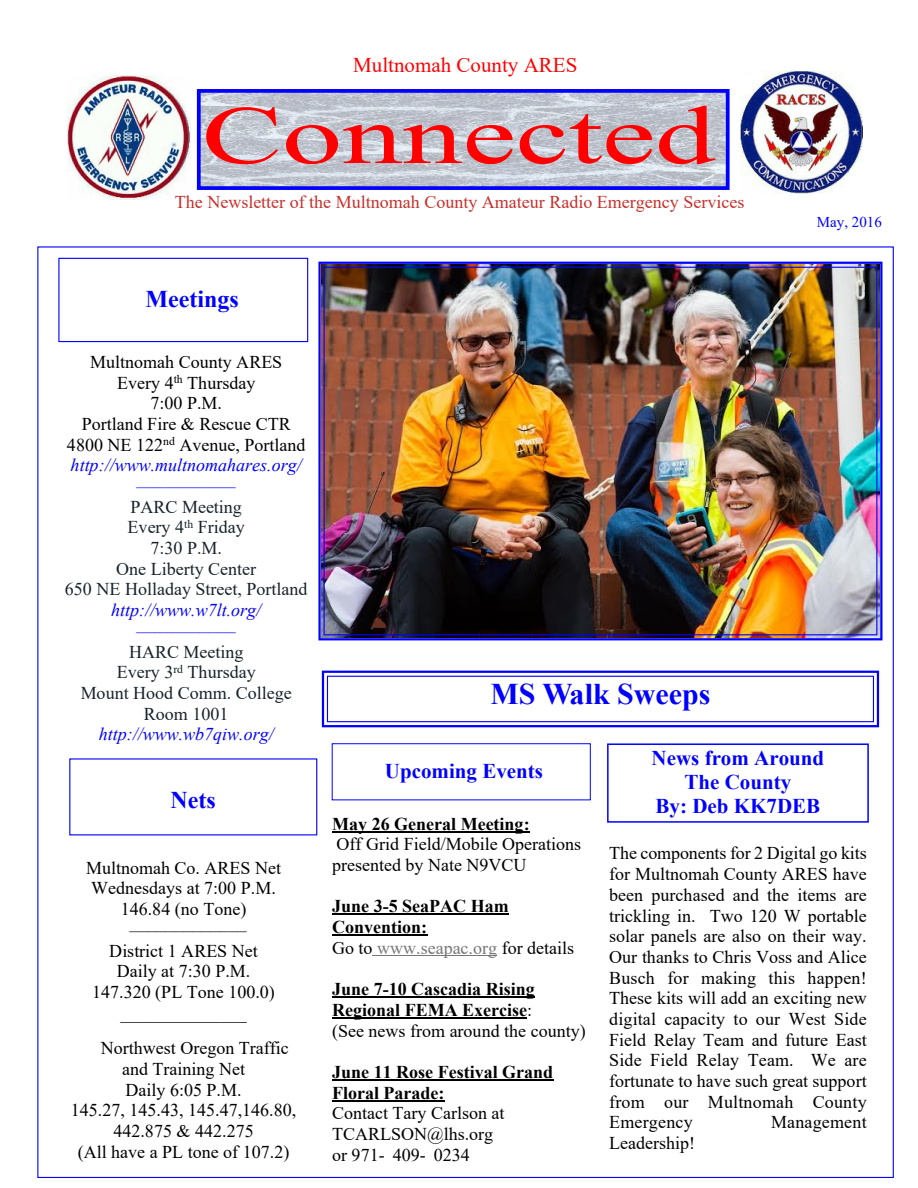
<style>
.page{position:relative;width:918px;height:1188px;background:#fff}
.page>*{position:absolute;margin:0;border:0;box-sizing:border-box;transform-origin:0 0}
.t1{font:82.5px "Times New Roman";color:#f00;scale:1.46 1}
.t2{font:700 30px "Times New Roman";color:#00f}
.t3{font:700 24px "Times New Roman";color:#00f}
.t4{font:700 21px/24.2px "Times New Roman";color:#00f;text-align:center}
.t5{font:21px "Times New Roman";color:#f00}
.t6{font:18px/20.7px "Times New Roman";color:#000;text-align:center}
.t7{font:700 18px/20.7px "Times New Roman";color:#000}
.t8{font:18px/20.7px "Times New Roman";color:#17232b;text-align:center}
.t9{font:18px "Times New Roman";color:#c6302b}
.t10{font:italic 18px "Times New Roman";color:#00f}
.t11{font:18px "Times New Roman";color:#00f}
.t12{font:15px "Times New Roman";color:#00f}
.s1{font-style:italic;color:#00f}
.s2{font-weight:400}
.s3{font-weight:400;color:#777}
</style>
<div class="page">
<div style="left:37px;top:246px;width:857px;height:932px;background:#fff;border:1px solid #00f"></div>
<img style="left:202px;top:94px;width:523px;height:91px">
<div style="left:197px;top:89px;width:533px;height:101px;border:4px solid #00f"></div>
<img style="left:68px;top:75px;width:122px;height:124px">
<img style="left:740px;top:71px;width:122px;height:123px">
<div style="left:58px;top:258px;width:250px;height:84px;border:1px solid #00f"></div>
<div style="left:332px;top:743px;width:259px;height:57px;border:1px solid #00f"></div>
<svg style="left:322px;top:671px;width:557px;height:56px"></svg>
<div style="left:607px;top:743px;width:262px;height:80px;border:2px solid #00f"></div>
<hr style="left:332px;top:831px;width:198px;height:1px;background:#000">
<hr style="left:332px;top:914px;width:177px;height:1px;background:#000">
<hr style="left:332px;top:934px;width:95px;height:2px;background:#000">
<hr style="left:373px;top:955px;width:124px;height:1px;background:#777">
<hr style="left:332px;top:996px;width:203px;height:2px;background:#000">
<hr style="left:332px;top:1017px;width:195px;height:2px;background:#000">
<hr style="left:332px;top:1079px;width:221px;height:2px;background:#000">
<hr style="left:332px;top:1100px;width:113px;height:1px;background:#000">
<img style="left:318px;top:262px;width:564px;height:378px">
<p class="t5" style="left:353px;top:58px;width:226px">Multnomah County ARES</p>
<h1 class="t1" style="left:202px;top:106px;width:353px">Connected</h1>
<p class="t9" style="left:175px;top:195px;width:571px">The Newsletter of the Multnomah County Amateur Radio Emergency Services</p>
<h3 class="t3" style="left:146px;top:291px;width:95px">Meetings</h3>
<p class="t6" style="left:67px;top:353px;width:240px">Multnomah County ARES<br>Every 4<sup>th</sup> Thursday<br>7:00 P.M.<br>Portland Fire &amp; Rescue CTR<br>4800 NE 122<sup>nd</sup> Avenue, Portland <span class="s1">http://www.multnomahares.org/</span></p>
<p class="t11" style="left:137px;top:480px;width:101px">—–––––––––</p>
<p class="t8" style="left:65px;top:498px;width:244px">PARC Meeting<br>Every 4<sup>th</sup> Friday<br>7:30 P.M.<br>One Liberty Center<br>650 NE Holladay Street, Portland</p>
<p class="t10" style="left:111px;top:604px;width:152px">http://www.w7lt.org/</p>
<p class="t11" style="left:137px;top:624px;width:101px">—–––––––––</p>
<p class="t8" style="left:81px;top:643px;width:213px">HARC Meeting<br>Every 3<sup>rd</sup> Thursday<br>Mount Hood Comm. College<br>Room 1001</p>
<p class="t10" style="left:99px;top:728px;width:177px">http://www.wb7qiw.org/</p>
<h2 class="t2" style="left:490px;top:684px;width:222px">MS Walk Sweeps</h2>
<p class="t12" style="left:817px;top:216px;width:67px">May, 2016</p>
<h3 class="t3" style="left:171px;top:791px;width:47px">Nets</h3>
<p class="t6" style="left:86px;top:859px;width:197px">Multnomah Co. ARES Net<br>Wednesdays at 7:00 P.M.<br>146.84 (no Tone) —–––––––––––<br>District 1 ARES Net<br>Daily at 7:30 P.M.<br>147.320 (PL Tone 100.0) ______________</p>
<p class="t6" style="left:101px;top:1040px;width:190px">Northwest Oregon Traffic</p>
<p class="t6" style="left:122px;top:1060px;width:125px">and Training Net</p>
<p class="t6" style="left:126px;top:1081px;width:118px">Daily 6:05 P.M.</p>
<p class="t6" style="left:71px;top:1102px;width:227px">145.27, 145.43, 145.47,146.80,</p>
<p class="t6" style="left:113px;top:1122px;width:142px">442.875 &amp; 442.275</p>
<p class="t6" style="left:78px;top:1143px;width:213px">(All have a PL tone of 107.2)</p>
<p class="t4" style="left:385px;top:761px;width:160px">Upcoming Events</p>
<p class="t7" style="left:332px;top:815px;width:199px">May 26 General Meeting:</p>
<p class="t6" style="left:332px;top:836px;width:251px;text-align:left">Off Grid Field/Mobile Operations presented by Nate N9VCU</p>
<p class="t7" style="left:332px;top:898px;width:244px">June 3-5 SeaPAC Ham<br>Convention:<br><span class="s2">Go to</span> <span class="s3">www.seapac.org</span> <span class="s2">for details</span></p>
<p class="t7" style="left:332px;top:981px;width:255px">June 7-10 Cascadia Rising<br>Regional FEMA Exercise<span class="s2">:<br>(See news from around the county)</span></p>
<p class="t7" style="left:332px;top:1063px;width:223px">June 11 Rose Festival Grand<br>Floral Parade:</p>
<p class="t6" style="left:332px;top:1105px;width:174px;text-align:left">Contact Tary Carlson at<br>TCARLSON@lhs.org or 971- 409- 0234</p>
<p class="t4" style="left:652px;top:748px;width:174px">News from Around<br>The County<br>By: Deb KK7DEB</p>
<p class="t6" style="left:609px;top:845px;width:259px;text-align:justify">The components for 2 Digital go kits for Multnomah County ARES have been purchased and the items are trickling in. Two 120 W portable solar panels are also on their way.<br>Our thanks to Chris Voss and Alice Busch for making this happen!<br>These kits will add an exciting new digital capacity to our West Side Field Relay Team and future East Side Field Relay Team. We are fortunate to have such great support from our Multnomah County Emergency</p>
<p class="t6" style="left:771px;top:1114px;width:97px">Management</p>
<p class="t6" style="left:609px;top:1134px;width:87px">Leadership!</p>
</div>
